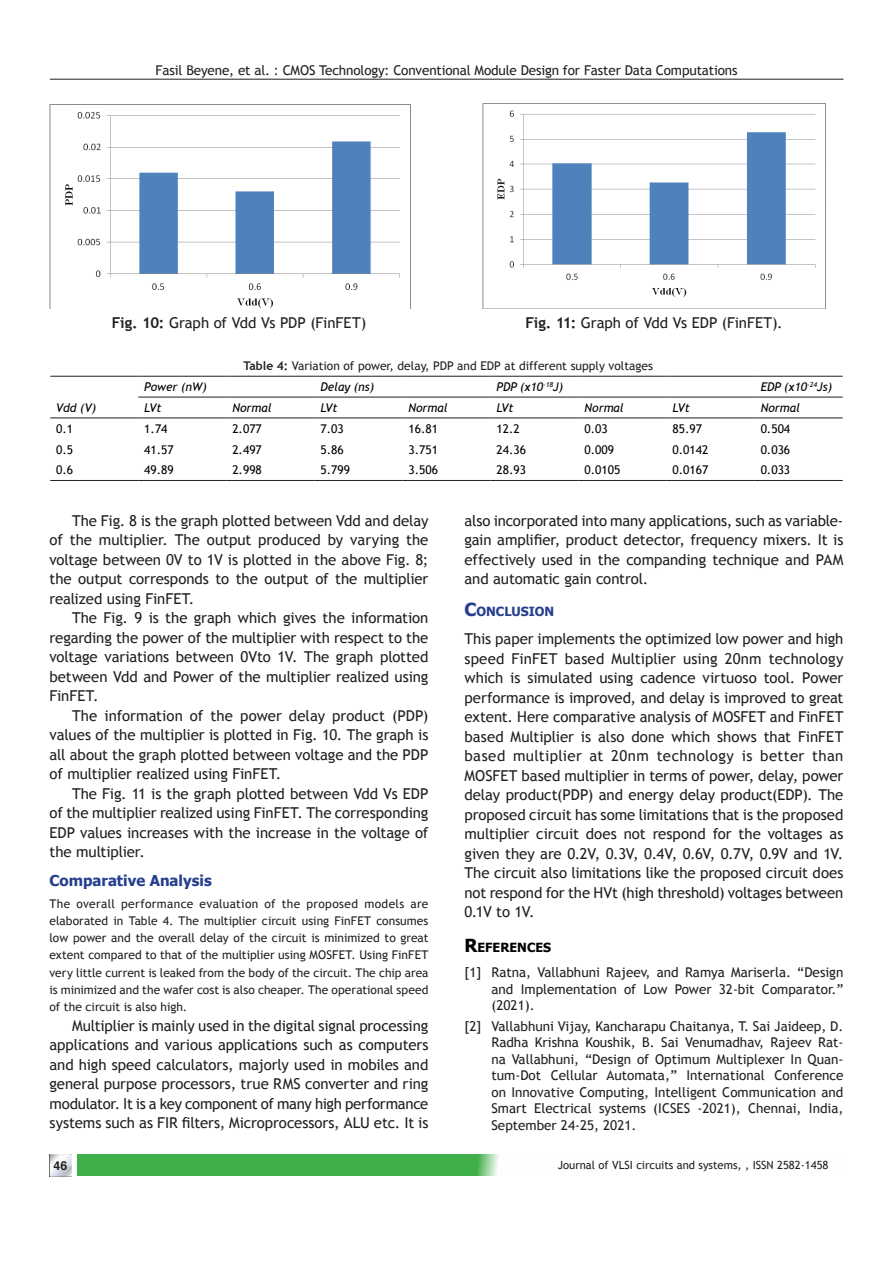
<style>
.page{position:relative;width:893px;height:1263px;background:#fff}
.page>*{position:absolute;margin:0;border:0;box-sizing:border-box;transform-origin:0 0}
.text{font:15px/19.5px "Trebuchet MS";letter-spacing:-.005em;color:#231f20;text-align:justify}
.Text_1__No_indent{font:15px/19.5px "Trebuchet MS";letter-spacing:-.005em;color:#231f20;text-align:justify}
.Fig{font:15px "Trebuchet MS";letter-spacing:-.005em;color:#231f20}
.t1{font:700 15px "Tahoma";color:#253f8e}
.t2{font:13.5px/16.5px "Trebuchet MS";color:#231f20;text-align:justify}
.t3{font:700 12.6px "Tahoma";color:#253f8e}
.t4{font:700 12.6px "Tahoma";color:#000}
.t5{font:700 12.3px "Helvetica";color:#231f20}
.Text_1__No_indent-2{font:12px/17.2px "Trebuchet MS";color:#231f20;text-align:justify}
.Table{font:12px "Trebuchet MS";color:#000}
.Table-2{font:italic 12px "Trebuchet MS";color:#000}
.table_head{font:12px "Trebuchet MS";color:#231f20}
.t6{font:11.25px "Trebuchet MS";color:#231f20}
.s1{font-weight:700}
.s2{font-size:18px}
</style>
<div class="page">
<hr style="left:50px;top:79px;width:793px;height:1px;background:#231f20">
<div style="left:77px;top:1154px;width:422px;height:22px;background:#40ae49"></div>
<img style="left:49px;top:1154px;width:22px;height:22px">
<img style="left:50px;top:104px;width:360px;height:205px">
<img style="left:482px;top:104px;width:343px;height:205px">
<hr style="left:50px;top:376px;width:88px;height:1px;background:#231f20">
<hr style="left:50px;top:417px;width:88px;height:1px;background:#231f20">
<hr style="left:138px;top:376px;width:88px;height:1px;background:#231f20">
<hr style="left:226px;top:376px;width:88px;height:1px;background:#231f20">
<hr style="left:314px;top:376px;width:88px;height:1px;background:#231f20">
<hr style="left:402px;top:376px;width:88px;height:1px;background:#231f20">
<hr style="left:490px;top:376px;width:89px;height:1px;background:#231f20">
<hr style="left:579px;top:376px;width:88px;height:1px;background:#231f20">
<hr style="left:667px;top:376px;width:88px;height:1px;background:#231f20">
<hr style="left:755px;top:376px;width:88px;height:1px;background:#231f20">
<hr style="left:138px;top:397px;width:88px;height:1px;background:#231f20">
<hr style="left:226px;top:397px;width:88px;height:1px;background:#231f20">
<hr style="left:314px;top:397px;width:88px;height:1px;background:#231f20">
<hr style="left:402px;top:397px;width:88px;height:1px;background:#231f20">
<hr style="left:490px;top:397px;width:89px;height:1px;background:#231f20">
<hr style="left:579px;top:397px;width:88px;height:1px;background:#231f20">
<hr style="left:667px;top:397px;width:88px;height:1px;background:#231f20">
<hr style="left:755px;top:397px;width:88px;height:1px;background:#231f20">
<hr style="left:138px;top:417px;width:88px;height:1px;background:#231f20">
<hr style="left:226px;top:417px;width:88px;height:1px;background:#231f20">
<hr style="left:314px;top:417px;width:88px;height:1px;background:#231f20">
<hr style="left:402px;top:417px;width:88px;height:1px;background:#231f20">
<hr style="left:490px;top:417px;width:89px;height:1px;background:#231f20">
<hr style="left:579px;top:417px;width:88px;height:1px;background:#231f20">
<hr style="left:667px;top:417px;width:88px;height:1px;background:#231f20">
<hr style="left:755px;top:417px;width:88px;height:1px;background:#231f20">
<hr style="left:50px;top:480px;width:88px;height:1px;background:#231f20">
<hr style="left:138px;top:480px;width:88px;height:1px;background:#231f20">
<hr style="left:226px;top:480px;width:88px;height:1px;background:#231f20">
<hr style="left:314px;top:480px;width:88px;height:1px;background:#231f20">
<hr style="left:402px;top:480px;width:88px;height:1px;background:#231f20">
<hr style="left:490px;top:480px;width:89px;height:1px;background:#231f20">
<hr style="left:579px;top:480px;width:88px;height:1px;background:#231f20">
<hr style="left:667px;top:480px;width:88px;height:1px;background:#231f20">
<hr style="left:755px;top:480px;width:88px;height:1px;background:#231f20">
<p class="t2" style="left:156px;top:62px;width:583px">Fasil Beyene, et al. : CMOS Technology: Conventional Module Design for Faster Data Computations</p>
<p class="Table-2" style="left:56px;top:401px;width:41px">Vdd (V)</p>
<p class="Fig" style="left:112px;top:314px;width:256px"><span class="s1">Fig. 10:</span> Graph of Vdd Vs PDP (FinFET)</p>
<p class="Fig" style="left:525px;top:314px;width:259px"><span class="s1">Fig. 11:</span> Graph of Vdd Vs EDP (FinFET).</p>
<p class="table_head" style="left:243px;top:358px;width:411px"><span class="s1">Table 4:</span> Variation of power, delay, PDP and EDP at different supply voltages</p>
<p class="Table-2" style="left:144px;top:380px;width:64px">Power (nW)</p>
<p class="Table-2" style="left:320px;top:380px;width:55px">Delay (ns)</p>
<p class="Table-2" style="left:496px;top:380px;width:68px">PDP (x10<sup>-18</sup>J)</p>
<p class="Table-2" style="left:761px;top:380px;width:73px">EDP (x10<sup>-24</sup>Js)</p>
<p class="Table-2" style="left:144px;top:401px;width:19px">LVt</p>
<p class="Table-2" style="left:232px;top:401px;width:41px">Normal</p>
<p class="Table-2" style="left:320px;top:401px;width:19px">LVt</p>
<p class="Table-2" style="left:408px;top:401px;width:41px">Normal</p>
<p class="Table-2" style="left:496px;top:401px;width:19px">LVt</p>
<p class="Table-2" style="left:585px;top:401px;width:41px">Normal</p>
<p class="Table-2" style="left:673px;top:401px;width:19px">LVt</p>
<p class="Table-2" style="left:761px;top:401px;width:41px">Normal</p>
<p class="Table" style="left:56px;top:421px;width:18px">0.1</p>
<p class="Table" style="left:144px;top:421px;width:25px">1.74</p>
<p class="Table" style="left:232px;top:421px;width:31px">2.077</p>
<p class="Table" style="left:320px;top:421px;width:25px">7.03</p>
<p class="Table" style="left:408px;top:421px;width:31px">16.81</p>
<p class="Table" style="left:496px;top:421px;width:25px">12.2</p>
<p class="Table" style="left:585px;top:421px;width:25px">0.03</p>
<p class="Table" style="left:673px;top:421px;width:31px">85.97</p>
<p class="Table" style="left:761px;top:421px;width:31px">0.504</p>
<p class="Table" style="left:56px;top:442px;width:18px">0.5</p>
<p class="Table" style="left:144px;top:442px;width:31px">41.57</p>
<p class="Table" style="left:232px;top:442px;width:31px">2.497</p>
<p class="Table" style="left:320px;top:442px;width:25px">5.86</p>
<p class="Table" style="left:408px;top:442px;width:31px">3.751</p>
<p class="Table" style="left:496px;top:442px;width:31px">24.36</p>
<p class="Table" style="left:585px;top:442px;width:31px">0.009</p>
<p class="Table" style="left:673px;top:442px;width:37px">0.0142</p>
<p class="Table" style="left:761px;top:442px;width:31px">0.036</p>
<p class="Table" style="left:56px;top:463px;width:18px">0.6</p>
<p class="Table" style="left:144px;top:463px;width:31px">49.89</p>
<p class="Table" style="left:232px;top:463px;width:31px">2.998</p>
<p class="Table" style="left:320px;top:463px;width:31px">5.799</p>
<p class="Table" style="left:408px;top:463px;width:31px">3.506</p>
<p class="Table" style="left:496px;top:463px;width:31px">28.93</p>
<p class="Table" style="left:585px;top:463px;width:37px">0.0105</p>
<p class="Table" style="left:673px;top:463px;width:37px">0.0167</p>
<p class="Table" style="left:761px;top:463px;width:31px">0.033</p>
<p class="text" style="left:50px;top:511px;width:380px;text-indent:22px">The Fig. 8 is the graph plotted between Vdd and delay of the multiplier. The output produced by varying the voltage between 0V to 1V is plotted in the above Fig. 8; the output corresponds to the output of the multiplier realized using FinFET.</p>
<p class="text" style="left:50px;top:608px;width:380px;text-indent:22px">The Fig. 9 is the graph which gives the information regarding the power of the multiplier with respect to the voltage variations between 0Vto 1V. The graph plotted between Vdd and Power of the multiplier realized using FinFET.</p>
<p class="text" style="left:50px;top:706px;width:380px;text-indent:22px">The information of the power delay product (PDP) values of the multiplier is plotted in Fig. 10. The graph is all about the graph plotted between voltage and the PDP of multiplier realized using FinFET.</p>
<p class="text" style="left:50px;top:784px;width:380px;text-indent:22px">The Fig. 11 is the graph plotted between Vdd Vs EDP of the multiplier realized using FinFET. The corresponding EDP values increases with the increase in the voltage of the multiplier.</p>
<h2 class="t1" style="left:50px;top:870px;width:164px">Comparative Analysis</h2>
<p class="Text_1__No_indent-2" style="left:50px;top:895px;width:380px">The overall performance evaluation of the proposed models are elaborated in Table 4. The multiplier circuit using FinFET consumes low power and the overall delay of the circuit is minimized to great extent compared to that of the multiplier using MOSFET. Using FinFET very little current is leaked from the body of the circuit. The chip area is minimized and the wafer cost is also cheaper. The operational speed of the circuit is also high.</p>
<p class="text" style="left:50px;top:1016px;width:380px;text-indent:22px">Multiplier is mainly used in the digital signal processing applications and various applications such as computers and high speed calculators, majorly used in mobiles and general purpose processors, true RMS converter and ring modulator. It is a key component of many high performance systems such as FIR filters, Microprocessors, ALU etc. It is</p>
<p class="text" style="left:464px;top:511px;width:380px">also incorporated into many applications, such as variable&shy;gain amplifier, product detector, frequency mixers. It is effectively used in the companding technique and PAM and automatic gain control.</p>
<h1 class="t3" style="left:464px;top:602px;width:91px"><span class="s2">C</span>ONCLUSION</h1>
<p class="Text_1__No_indent" style="left:464px;top:629px;width:380px">This paper implements the optimized low power and high speed FinFET based Multiplier using 20nm technology which is simulated using cadence virtuoso tool. Power performance is improved, and delay is improved to great extent. Here comparative analysis of MOSFET and FinFET based Multiplier is also done which shows that FinFET based multiplier at 20nm technology is better than MOSFET based multiplier in terms of power, delay, power delay product(PDP) and energy delay product(EDP). The proposed circuit has some limitations that is the proposed multiplier circuit does not respond for the voltages as given they are 0.2V, 0.3V, 0.4V, 0.6V, 0.7V, 0.9V and 1V.<br>The circuit also limitations like the proposed circuit does not respond for the HVt (high threshold) voltages between 0.1V to 1V.</p>
<h1 class="t4" style="left:464px;top:938px;width:88px"><span class="s2">R</span>EFERENCES</h1>
<p class="t2" style="left:491px;top:964px;width:353px;text-indent:-27px">[1] Ratna, Vallabhuni Rajeev, and Ramya Mariserla. “Design and Implementation of Low Power 32-bit Comparator.” (2021).</p>
<p class="t2" style="left:491px;top:1018px;width:353px;text-indent:-27px">[2] Vallabhuni Vijay, Kancharapu Chaitanya, T. Sai Jaideep, D.<br>Radha Krishna Koushik, B. Sai Venumadhav, Rajeev Rat&shy;na Vallabhuni, “Design of Optimum Multiplexer In Quan&shy;tum-Dot Cellular Automata,” International Conference on Innovative Computing, Intelligent Communication and Smart Electrical systems (ICSES -2021), Chennai, India, September 24-25, 2021.</p>
<p class="t5" style="left:54px;top:1158px;width:15px">46</p>
<p class="t6" style="left:558px;top:1158px;width:272px">Journal of VLSI circuits and systems, , ISSN 2582-1458</p>
</div>
